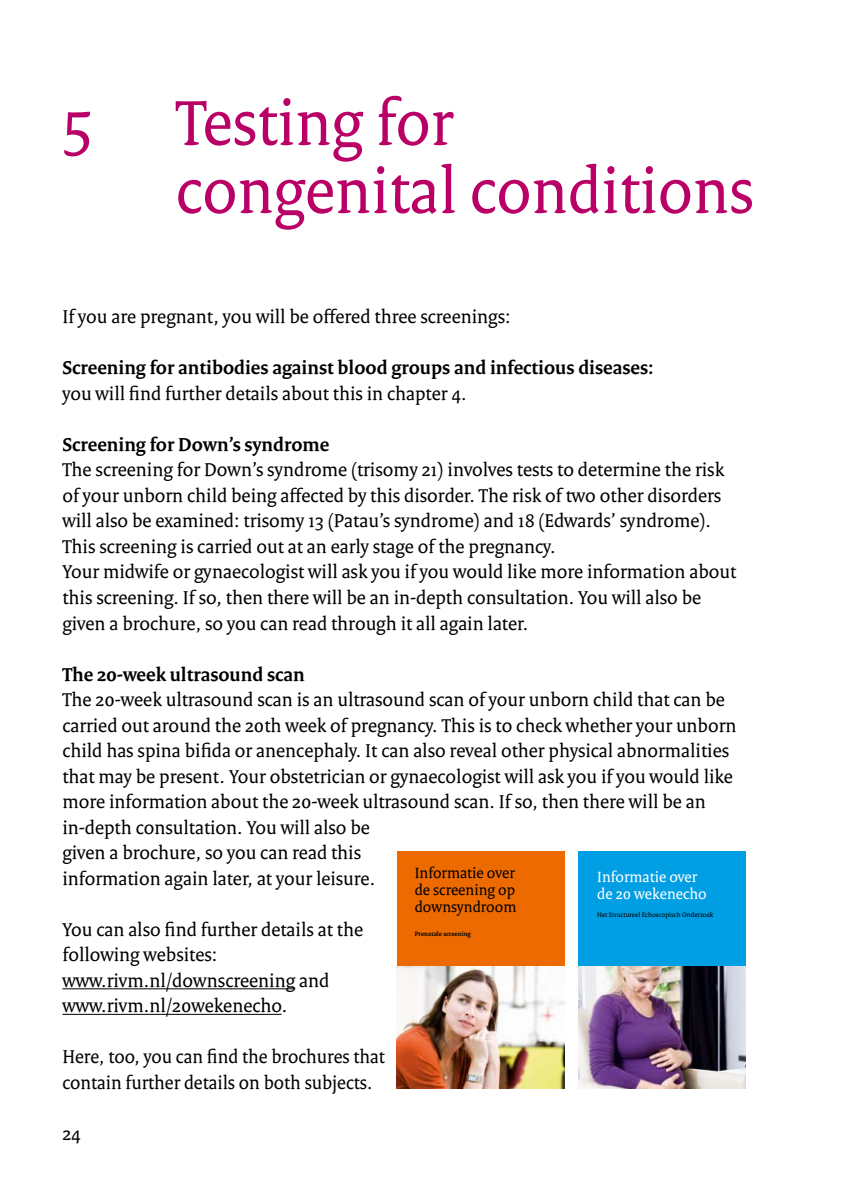
<style>
.page{position:relative;width:842px;height:1191px;background:#fff}
.page>*{position:absolute;margin:0;border:0;box-sizing:border-box;transform-origin:0 0}
._03_RIVM_Hoofdstukko{font:68px/68px "Rijksoverheid Serif";color:#b90066}
._10_RIVM_Broodtekst{font:20px/25.6px "Rijksoverheid Serif";color:#000}
._10_RIVM_Broodtekst-2{font:700 20px/25.6px "Rijksoverheid Serif";color:#000}
._05_RIVM_Paragraafko{font:700 20px "Rijksoverheid Serif";color:#000}
.t1{font:16px/16.8px "Rijksoverheid Serif";color:#000;text-align:justify}
.t2{font:16px/17.6px "Rijksoverheid Serif";color:#fff}
.t3{font:7.2px "Rijksoverheid Serif";color:#000}
.t4{font:700 6.8px "Rijksoverheid Serif";color:#000}
.s1{font-weight:400}
</style>
<div class="page">
<hr style="left:62px;top:988px;width:233px;height:1px;background:#000">
<hr style="left:62px;top:1013px;width:220px;height:1px;background:#000">
<div style="left:397px;top:851px;width:167px;height:115px;background:#ed6a00"></div>
<img style="left:397px;top:966px;width:167px;height:123px">
<div style="left:578px;top:851px;width:168px;height:121px;background:#009ee3"></div>
<img style="left:578px;top:966px;width:168px;height:123px">
<p class="_03_RIVM_Hoofdstukko" style="left:176px;top:88px;width:579px;text-indent:-113px">5 Testing for<br>congenital conditions</p>
<p class="_10_RIVM_Broodtekst" style="left:62px;top:304px;width:450px">If you are pregnant, you will be offered three screenings:</p>
<p class="_10_RIVM_Broodtekst-2" style="left:62px;top:355px;width:593px">Screening for antibodies against blood groups and infectious diseases: <span class="s1">you will find further details about this in chapter 4.</span></p>
<p class="_05_RIVM_Paragraafko" style="left:62px;top:432px;width:268px">Screening for Down’s syndrome</p>
<p class="_10_RIVM_Broodtekst" style="left:62px;top:457px;width:663px">The screening for Down’s syndrome (trisomy 21) involves tests to determine the risk of your unborn child being affected by this disorder. The risk of two other disorders will also be examined: trisomy 13 (Patau’s syndrome) and 18 (Edwards’ syndrome).<br>This screening is carried out at an early stage of the pregnancy.</p>
<p class="_10_RIVM_Broodtekst" style="left:62px;top:559px;width:675px">Your midwife or gynaecologist will ask you if you would like more information about this screening. If so, then there will be an in-depth consultation. You will also be given a brochure, so you can read through it all again later.</p>
<p class="_05_RIVM_Paragraafko" style="left:62px;top:662px;width:244px">The 20-week ultrasound scan</p>
<p class="_10_RIVM_Broodtekst" style="left:62px;top:686px;width:676px">The 20-week ultrasound scan is an ultrasound scan of your unborn child that can be carried out around the 20th week of pregnancy. This is to check whether your unborn child has spina bifida or anencephaly. It can also reveal other physical abnormalities that may be present. Your obstetrician or gynaecologist will ask you if you would like more information about the 20-week ultrasound scan. If so, then there will be an in-depth consultation. You will also be<br>given a brochure, so you can read this<br>information again later, at your leisure.</p>
<p class="_10_RIVM_Broodtekst" style="left:62px;top:916px;width:302px">You can also find further details at the following websites:</p>
<p class="_10_RIVM_Broodtekst" style="left:62px;top:967px;width:268px">www.rivm.nl/downscreening and www.rivm.nl/20wekenecho.</p>
<p class="_10_RIVM_Broodtekst" style="left:62px;top:1044px;width:324px">Here, too, you can find the brochures that contain further details on both subjects.</p>
<p class="t1" style="left:415px;top:864px;width:103px">Informatie over de screening op downsyndroom</p>
<p class="t4" style="left:415px;top:930px;width:58px">Prenatale screening</p>
<p class="t2" style="left:597px;top:867px;width:111px">Informatie over de 20 wekenecho</p>
<p class="t3" style="left:597px;top:910px;width:118px">Het Structureel Echoscopisch Onderzoek</p>
<p class="_10_RIVM_Broodtekst" style="left:62px;top:1120px;width:20px">24</p>
</div>
